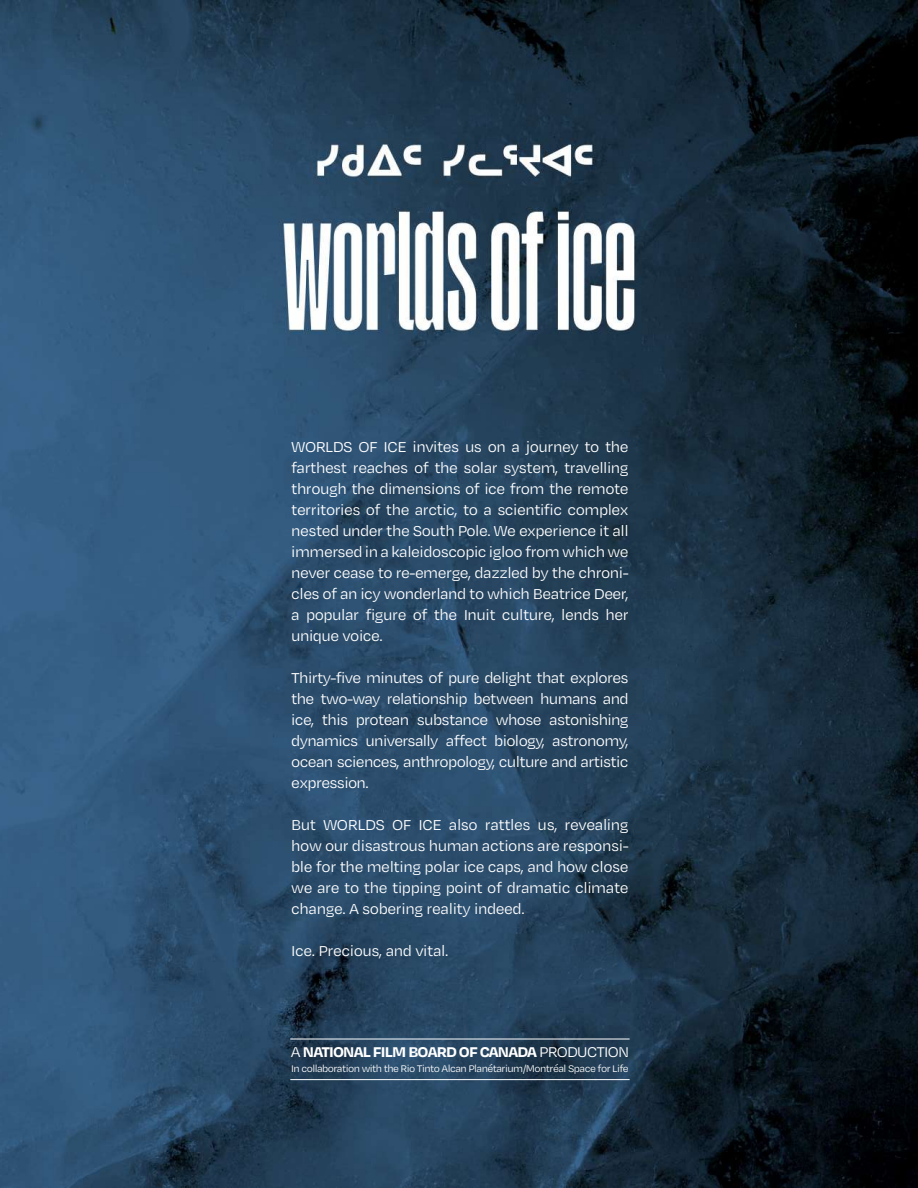
<style>
.page{position:relative;width:918px;height:1188px;background:#fff}
.page>*{position:absolute;margin:0;border:0;box-sizing:border-box;transform-origin:0 0}
.t1{font:16.5px/21px "Degular Text";letter-spacing:-.03em;color:#fff;text-align:justify}
.t2{font:700 16.35px "Degular Text";letter-spacing:-.05em;color:#fff}
.t3{font:10.95px "Degular Text";letter-spacing:-.05em;color:#fff}
.s1{font-weight:400}
</style>
<div class="page">
<img style="left:0;top:0;width:918px;height:1188px">
<hr style="left:290px;top:1079px;width:340px;height:1px;background:#fff">
<hr style="left:290px;top:1039px;width:340px;height:1px;background:#fff">
<p class="t1" style="left:291px;top:435px;width:339px">WORLDS OF ICE invites us on a journey to the farthest reaches of the solar system, travelling through the dimensions of ice from the remote territories of the arctic, to a scientific complex nested under the South Pole. We experience it all immersed in a kaleidoscopic igloo from which we never cease to re-emerge, dazzled by the chroni&shy;cles of an icy wonderland to which Beatrice Deer, a popular figure of the Inuit culture, lends her unique voice.</p>
<p class="t1" style="left:291px;top:666px;width:339px">Thirty-five minutes of pure delight that explores the two-way relationship between humans and ice, this protean substance whose astonishing dynamics universally affect biology, astronomy, ocean sciences, anthropology, culture and artistic expression.</p>
<p class="t1" style="left:291px;top:813px;width:339px">But WORLDS OF ICE also rattles us, revealing how our disastrous human actions are responsi&shy;ble for the melting polar ice caps, and how close we are to the tipping point of dramatic climate change. A sobering reality indeed.</p>
<p class="t1" style="left:291px;top:939px;width:159px">Ice. Precious, and vital.</p>
<p class="t2" style="left:291px;top:1040px;width:340px"><span class="s1">A</span> NATIONAL FILM BOARD OF CANADA <span class="s1">PRODUCTION</span></p>
<p class="t3" style="left:291px;top:1061px;width:339px">In collaboration with the Rio Tinto Alcan Planétarium/Montréal Space for Life</p>
</div>
